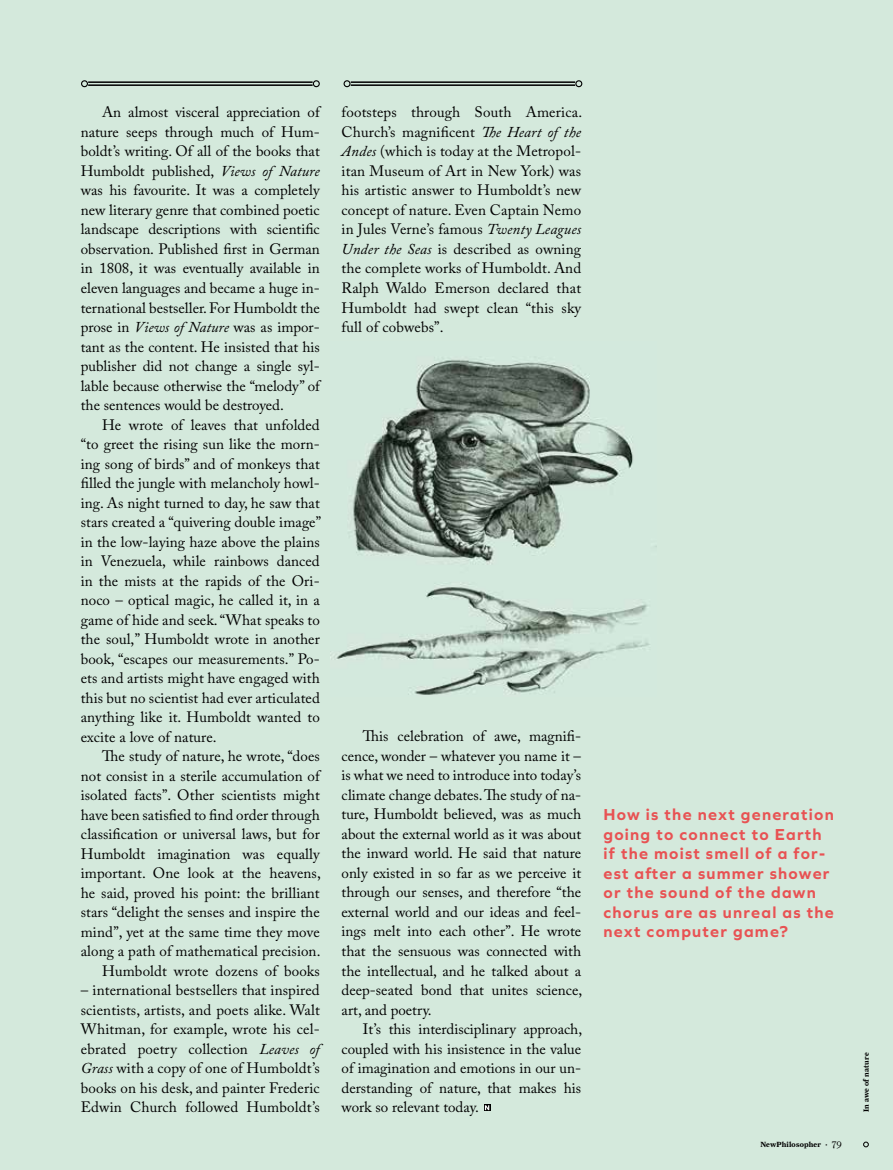
<style>
.page{position:relative;width:893px;height:1170px;background:#fff}
.page>*{position:absolute;margin:0;border:0;box-sizing:border-box;transform-origin:0 0}
.t1{font:700 16.5px/19.5px "Graphie";letter-spacing:.075em;color:#e85253}
.t2{font:15px/19.5px "Adobe Caslon Pro";letter-spacing:.005em;color:#000;text-align:justify}
.t3{font:7.5px "Farnham Display Bold OSF";letter-spacing:.025em;color:#000}
.s1{font-style:italic}
.s2{font-family:"Farnham Display Light OSF";font-size:10.5px}
</style>
<div class="page">
<div style="left:0;top:0;width:893px;height:1169px;background:#d4e9dc"></div>
<svg style="left:863px;top:1141px;width:6px;height:6px"></svg>
<hr style="left:88px;top:84px;width:225px;height:2px;background:#000">
<hr style="left:88px;top:81px;width:225px;height:2px;background:#000">
<div style="left:313px;top:80px;width:7px;height:7px;border:1px solid #000;border-radius:50%"></div>
<div style="left:81px;top:80px;width:7px;height:7px;border:1px solid #000;border-radius:50%"></div>
<hr style="left:351px;top:84px;width:224px;height:2px;background:#000">
<hr style="left:351px;top:81px;width:224px;height:2px;background:#000">
<div style="left:575px;top:80px;width:7px;height:7px;border:1px solid #000;border-radius:50%"></div>
<div style="left:344px;top:80px;width:6px;height:7px;border:1px solid #000;border-radius:50%"></div>
<svg style="left:484px;top:1104px;width:6px;height:6px"></svg>
<img style="left:333px;top:359px;width:324px;height:336px">
<p class="t2" style="left:81px;top:102px;width:241px;text-indent:21px">An almost visceral appreciation of nature seeps through much of Hum&shy;boldt’s writing. Of all of the books that Humboldt published, <span class="s1">Views of Nature </span>was his favourite. It was a completely new literary genre that combined poetic landscape descriptions with scientific observation. Published first in German in 1808, it was eventually available in eleven languages and became a huge in&shy;ternational bestseller. For Humboldt the prose in <span class="s1">Views of Nature</span> was as impor&shy;tant as the content. He insisted that his publisher did not change a single syl&shy;lable because otherwise the “melody” of the sentences would be destroyed.</p>
<p class="t2" style="left:81px;top:414px;width:242px;text-indent:21px">He wrote of leaves that unfolded “to greet the rising sun like the morn&shy;ing song of birds” and of monkeys that filled the jungle with melancholy howl&shy;ing. As night turned to day, he saw that stars created a “quivering double image” in the low-laying haze above the plains in Venezuela, while rainbows danced in the mists at the rapids of the Ori&shy;noco – optical magic, he called it, in a game of hide and seek. “What speaks to the soul,” Humboldt wrote in another book, “escapes our measurements.” Po&shy;ets and artists might have engaged with this but no scientist had ever articulated anything like it. Humboldt wanted to excite a love of nature.</p>
<p class="t2" style="left:81px;top:746px;width:242px;text-align:right">The study of nature, he wrote, “does not consist in a sterile accumulation of isolated facts”. Other scientists might have been satisfied to find order through classification or universal laws, but for Humboldt imagination was equally important. One look at the heavens, he said, proved his point: the brilliant stars “delight the senses and inspire the mind”, yet at the same time they move along a path of mathematical precision.<br>Humboldt wrote dozens of books</p>
<p class="t2" style="left:81px;top:980px;width:241px">– international bestsellers that inspired scientists, artists, and poets alike. Walt Whitman, for example, wrote his cel&shy;ebrated poetry collection <span class="s1">Leaves of Grass</span> with a copy of one of Humboldt’s books on his desk, and painter Frederic Edwin Church followed Humboldt’s</p>
<p class="t2" style="left:342px;top:102px;width:242px">footsteps through South America.<br>Church’s magnificent <span class="s1">The Heart of the Andes</span> (which is today at the Metropol&shy;itan Museum of Art in New York) was his artistic answer to Humboldt’s new concept of nature. Even Captain Nemo in Jules Verne’s famous <span class="s1">Twenty Leagues Under the Seas</span> is described as owning the complete works of Humboldt. And Ralph Waldo Emerson declared that Humboldt had swept clean “this sky full of cobwebs”.</p>
<p class="t2" style="left:342px;top:726px;width:242px;text-indent:21px">This celebration of awe, magnifi&shy;cence, wonder – whatever you name it – is what we need to introduce into today’s climate change debates. The study of na&shy;ture, Humboldt believed, was as much about the external world as it was about the inward world. He said that nature only existed in so far as we perceive it through our senses, and therefore “the external world and our ideas and feel&shy;ings melt into each other”. He wrote that the sensuous was connected with the intellectual, and he talked about a deep-seated bond that unites science, art, and poetry.</p>
<p class="t2" style="left:342px;top:1018px;width:242px;text-indent:21px">It’s this interdisciplinary approach, coupled with his insistence in the value of imagination and emotions in our un&shy;derstanding of nature, that makes his work so relevant today.</p>
<p class="t1" style="left:603px;top:804px;width:232px">How is the next generation going to connect to Earth if the moist smell of a for&shy;est after a summer shower or the sound of the dawn chorus are as unreal as the next computer game?</p>
<p class="t3" style="left:760px;top:1139px;width:83px">NewPhilosopher · <span class="s2">79</span></p>
<p class="t3" style="left:862px;top:1112px;width:61px;rotate:-90deg">In awe of nature</p>
</div>
